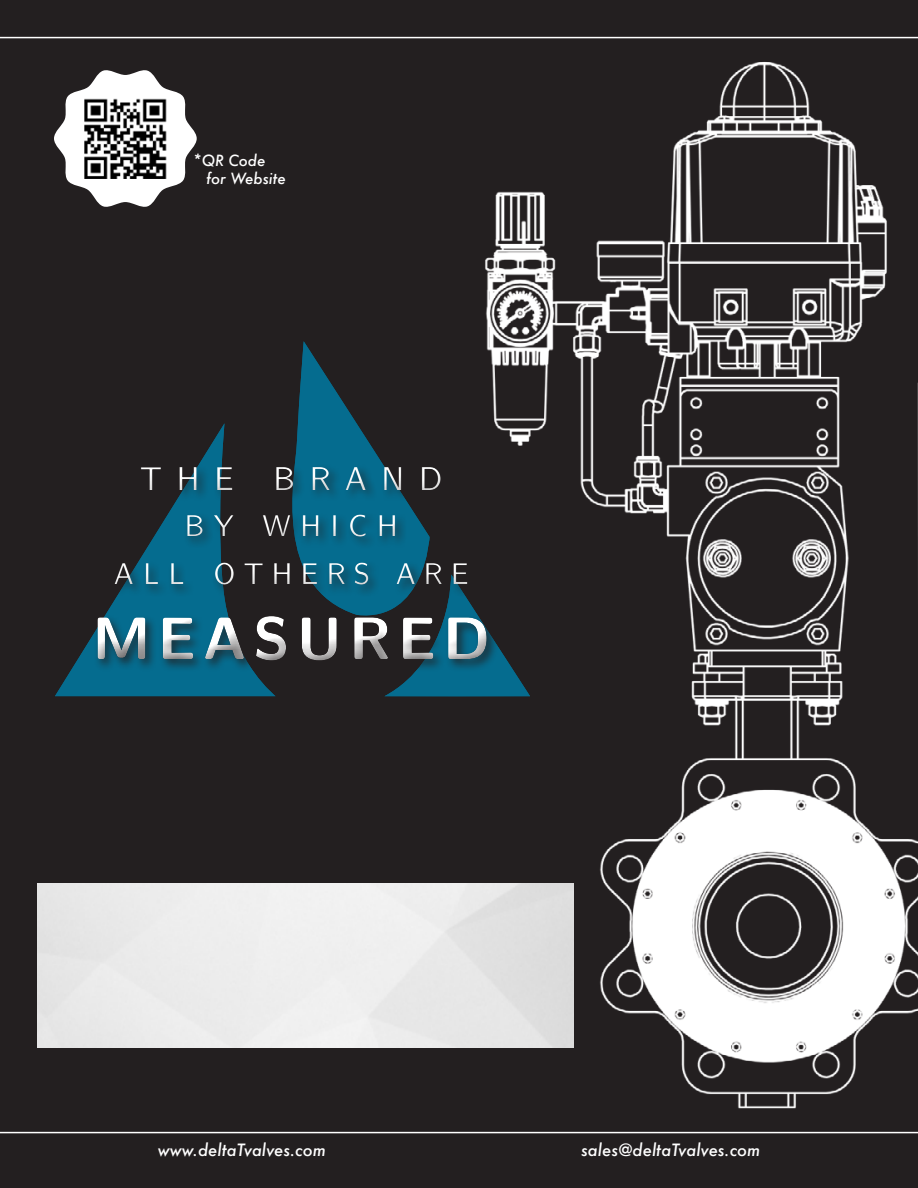
<style>
.page{position:relative;width:918px;height:1188px;background:#231f20}
.page>*{position:absolute;margin:0;border:0;box-sizing:border-box;transform-origin:0 0}
.t1{font:700 60px "LM Sans 10";letter-spacing:.11em;color:#fff}
.t2{font:33px "LM Sans 10";letter-spacing:.43em;color:#fff}
.t3{font:30px/48px "LM Sans 10";letter-spacing:.285em;color:#fff;text-align:center}
.t4{font:italic 500 16.5px "Futura";color:#fff}
.t5{font:italic 500 15px "Futura";color:#fff}
</style>
<div class="page">
<img style="left:466px;top:14px;width:452px;height:1110px">
<svg style="left:384px;top:575px;width:146px;height:121px;background:#163e4d"></svg>
<svg style="left:55px;top:423px;width:221px;height:273px;background:#1d2d35"></svg>
<svg style="left:271px;top:341px;width:159px;height:109px;background:#1b313b"></svg>
<div style="left:71px;top:450px;width:434px;height:227px;background:#fff;opacity:.75"></div>
<div style="left:75px;top:453px;width:438px;height:234px;background:#231f20;opacity:.75"></div>
<hr style="left:0;top:37px;width:918px;height:1px;background:#fff">
<hr style="left:0;top:1132px;width:918px;height:1px;background:#fff">
<img style="left:917px;top:231px;width:1px;height:699px">
<img style="left:38px;top:883px;width:536px;height:165px">
<svg style="left:54px;top:68px;width:143px;height:141px"></svg>
<img style="left:84px;top:99px;width:83px;height:79px">
<p class="t5" style="left:192px;top:150px;width:75px">*QR Code</p>
<p class="t5" style="left:206px;top:168px;width:81px">for Website</p>
<h2 class="t2" style="left:140px;top:452px;width:304px">THE BRAND</h2>
<h3 class="t3" style="left:114px;top:499px;width:356px">BY WHICH<br>ALL OTHERS ARE</h3>
<h1 class="t1" style="left:92px;top:591px;width:400px">MEASURED</h1>
<p class="t4" style="left:158px;top:1138px;width:170px">www.deltaTvalves.com</p>
<p class="t4" style="left:581px;top:1138px;width:181px">sales@deltaTvalves.com</p>
</div>
